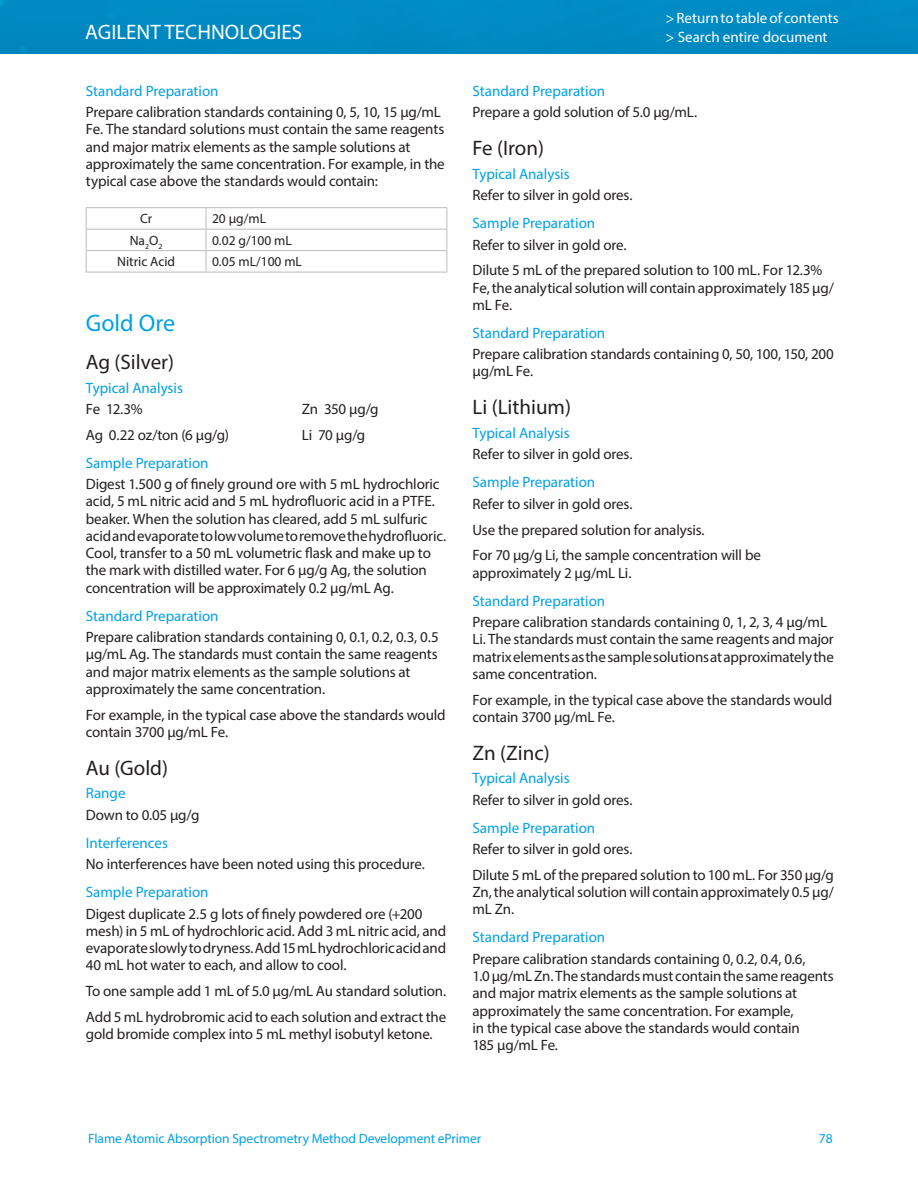
<style>
.page{position:relative;width:918px;height:1188px;background:#fff}
.page>*{position:absolute;margin:0;border:0;box-sizing:border-box;transform-origin:0 0}
.Heading_1{font:24px "Myriad Pro";color:#00a1e3}
.Heading_2{font:21px "Myriad Pro";color:#231f20}
.t1{font:21px "Myriad Pro";color:#fff}
.Body_Copy_v2{font:15px/17.2px "Myriad Pro";letter-spacing:-.01em;color:#231f20}
.Heading_4_bold{font:15px "Myriad Pro";color:#00a1e3}
.t2{font:15px "Myriad Pro";color:#fff}
.t3{font:13.5px "Myriad Pro";letter-spacing:-.005em;color:#00a1e3}
.Table_row_text{font:13.5px "Myriad Pro";color:#231f20}
</style>
<div class="page">
<div style="left:0;top:0;width:918px;height:54px;background:#008ac2"></div>
<svg style="left:86px;top:208px;width:361px;height:64px"></svg>
<hr style="left:87px;top:229px;width:119px;height:1px;background:#bbbbbc">
<hr style="left:206px;top:229px;width:240px;height:1px;background:#bbbbbc">
<hr style="left:87px;top:250px;width:119px;height:1px;background:#bbbbbc">
<hr style="left:206px;top:250px;width:240px;height:1px;background:#bbbbbc">
<hr style="left:86px;top:272px;width:120px;height:1px;background:#bbbbbc">
<hr style="left:206px;top:272px;width:241px;height:1px;background:#bbbbbc">
<hr style="left:86px;top:207px;width:120px;height:1px;background:#bbbbbc">
<hr style="left:206px;top:207px;width:241px;height:1px;background:#bbbbbc">
<h2 class="t1" style="left:85px;top:19px;width:218px">AGILENT TECHNOLOGIES</h2>
<p class="Heading_4_bold" style="left:86px;top:81px;width:134px">Standard Preparation</p>
<p class="Body_Copy_v2" style="left:86px;top:103px;width:361px">Prepare calibration standards containing 0, 5, 10, 15 µg/mL Fe. The standard solutions must contain the same reagents and major matrix elements as the sample solutions at approximately the same concentration. For example, in the typical case above the standards would contain:</p>
<p class="Table_row_text" style="left:140px;top:210px;width:14px">Cr</p>
<p class="Table_row_text" style="left:212px;top:210px;width:55px">20 µg/mL</p>
<p class="Table_row_text" style="left:130px;top:232px;width:34px">Na<sub>2</sub>O<sub>2</sub></p>
<p class="Table_row_text" style="left:212px;top:232px;width:81px">0.02 g/100 mL</p>
<p class="Table_row_text" style="left:117px;top:253px;width:60px">Nitric Acid</p>
<p class="Table_row_text" style="left:212px;top:253px;width:91px">0.05 mL/100 mL</p>
<p class="Heading_1" style="left:86px;top:308px;width:91px">Gold Ore</p>
<p class="Heading_2" style="left:86px;top:349px;width:90px">Ag (Silver)</p>
<p class="Heading_4_bold" style="left:86px;top:378px;width:99px">Typical Analysis</p>
<p class="Body_Copy_v2" style="left:86px;top:400px;width:59px">Fe 12.3%</p>
<p class="Body_Copy_v2" style="left:302px;top:400px;width:78px">Zn 350 µg/g</p>
<p class="Body_Copy_v2" style="left:86px;top:426px;width:145px">Ag 0.22 oz/ton (6 µg/g)</p>
<p class="Body_Copy_v2" style="left:302px;top:426px;width:65px">Li 70 µg/g</p>
<p class="Heading_4_bold" style="left:86px;top:453px;width:124px">Sample Preparation</p>
<p class="Body_Copy_v2" style="left:86px;top:475px;width:362px">Digest 1.500 g of finely ground ore with 5 mL hydrochloric acid, 5 mL nitric acid and 5 mL hydrofluoric acid in a PTFE. beaker. When the solution has cleared, add 5 mL sulfuric acid and evaporate to low volume to remove the hydrofluoric.<br>Cool, transfer to a 50 mL volumetric flask and make up to the mark with distilled water. For 6 µg/g Ag, the solution concentration will be approximately 0.2 µg/mL Ag.</p>
<p class="Heading_4_bold" style="left:86px;top:606px;width:134px">Standard Preparation</p>
<p class="Body_Copy_v2" style="left:86px;top:628px;width:354px">Prepare calibration standards containing 0, 0.1, 0.2, 0.3, 0.5 µg/mL Ag. The standards must contain the same reagents and major matrix elements as the sample solutions at approximately the same concentration.</p>
<p class="Body_Copy_v2" style="left:86px;top:706px;width:361px">For example, in the typical case above the standards would contain 3700 µg/mL Fe.</p>
<p class="Heading_2" style="left:86px;top:755px;width:84px">Au (Gold)</p>
<p class="Heading_4_bold" style="left:86px;top:784px;width:41px">Range</p>
<p class="Body_Copy_v2" style="left:86px;top:806px;width:115px">Down to 0.05 µg/g</p>
<p class="Heading_4_bold" style="left:86px;top:834px;width:84px">Interferences</p>
<p class="Body_Copy_v2" style="left:86px;top:855px;width:341px">No interferences have been noted using this procedure.</p>
<p class="Heading_4_bold" style="left:86px;top:883px;width:124px">Sample Preparation</p>
<p class="Body_Copy_v2" style="left:86px;top:905px;width:362px">Digest duplicate 2.5 g lots of finely powdered ore (+200 mesh) in 5 mL of hydrochloric acid. Add 3 mL nitric acid, and evaporate slowly to dryness. Add 15 mL hydrochloric acid and 40 mL hot water to each, and allow to cool.</p>
<p class="Body_Copy_v2" style="left:86px;top:982px;width:362px">To one sample add 1 mL of 5.0 µg/mL Au standard solution.</p>
<p class="Body_Copy_v2" style="left:86px;top:1008px;width:362px">Add 5 mL hydrobromic acid to each solution and extract the gold bromide complex into 5 mL methyl isobutyl ketone.</p>
<p class="t2" style="left:666px;top:8px;width:175px">&gt; Return to table of contents</p>
<p class="t2" style="left:666px;top:28px;width:163px">&gt; Search entire document</p>
<p class="Heading_4_bold" style="left:472px;top:81px;width:134px">Standard Preparation</p>
<p class="Body_Copy_v2" style="left:472px;top:103px;width:226px">Prepare a gold solution of 5.0 µg/mL.</p>
<p class="Heading_2" style="left:472px;top:135px;width:73px">Fe (Iron)</p>
<p class="Heading_4_bold" style="left:472px;top:164px;width:99px">Typical Analysis</p>
<p class="Body_Copy_v2" style="left:472px;top:186px;width:162px">Refer to silver in gold ores.</p>
<p class="Heading_4_bold" style="left:472px;top:214px;width:124px">Sample Preparation</p>
<p class="Body_Copy_v2" style="left:472px;top:236px;width:156px">Refer to silver in gold ore.</p>
<p class="Body_Copy_v2" style="left:472px;top:261px;width:363px">Dilute 5 mL of the prepared solution to 100 mL. For 12.3%<br>Fe, the analytical solution will contain approximately 185 µg/ mL Fe.</p>
<p class="Heading_4_bold" style="left:472px;top:323px;width:134px">Standard Preparation</p>
<p class="Body_Copy_v2" style="left:472px;top:345px;width:363px">Prepare calibration standards containing 0, 50, 100, 150, 200 µg/mL Fe.</p>
<p class="Heading_2" style="left:472px;top:394px;width:100px">Li (Lithium)</p>
<p class="Heading_4_bold" style="left:472px;top:424px;width:99px">Typical Analysis</p>
<p class="Body_Copy_v2" style="left:472px;top:446px;width:162px">Refer to silver in gold ores.</p>
<p class="Heading_4_bold" style="left:472px;top:473px;width:124px">Sample Preparation</p>
<p class="Body_Copy_v2" style="left:472px;top:495px;width:162px">Refer to silver in gold ores.</p>
<p class="Body_Copy_v2" style="left:472px;top:521px;width:234px">Use the prepared solution for analysis.</p>
<p class="Body_Copy_v2" style="left:472px;top:546px;width:290px">For 70 µg/g Li, the sample concentration will be approximately 2 µg/mL Li.</p>
<p class="Heading_4_bold" style="left:472px;top:591px;width:134px">Standard Preparation</p>
<p class="Body_Copy_v2" style="left:472px;top:613px;width:363px">Prepare calibration standards containing 0, 1, 2, 3, 4 µg/mL Li. The standards must contain the same reagents and major matrix elements as the sample solutions at approximately the same concentration.</p>
<p class="Body_Copy_v2" style="left:472px;top:691px;width:361px">For example, in the typical case above the standards would contain 3700 µg/mL Fe.</p>
<p class="Heading_2" style="left:472px;top:740px;width:79px">Zn (Zinc)</p>
<p class="Heading_4_bold" style="left:472px;top:769px;width:99px">Typical Analysis</p>
<p class="Body_Copy_v2" style="left:472px;top:791px;width:162px">Refer to silver in gold ores.</p>
<p class="Heading_4_bold" style="left:472px;top:818px;width:124px">Sample Preparation</p>
<p class="Body_Copy_v2" style="left:472px;top:840px;width:162px">Refer to silver in gold ores.</p>
<p class="Body_Copy_v2" style="left:472px;top:866px;width:363px;text-align:justify">Dilute 5 mL of the prepared solution to 100 mL. For 350 µg/g Zn, the analytical solution will contain approximately 0.5 µg/ mL Zn.</p>
<p class="Heading_4_bold" style="left:472px;top:928px;width:134px">Standard Preparation</p>
<p class="Body_Copy_v2" style="left:472px;top:950px;width:363px">Prepare calibration standards containing 0, 0.2, 0.4, 0.6,<br>1.0 µg/mL Zn. The standards must contain the same reagents and major matrix elements as the sample solutions at approximately the same concentration. For example,<br>in the typical case above the standards would contain<br>185 µg/mL Fe.</p>
<p class="t3" style="left:88px;top:1131px;width:395px">Flame Atomic Absorption Spectrometry Method Development ePrimer</p>
<p class="t3" style="left:819px;top:1130px;width:15px">78</p>
</div>
